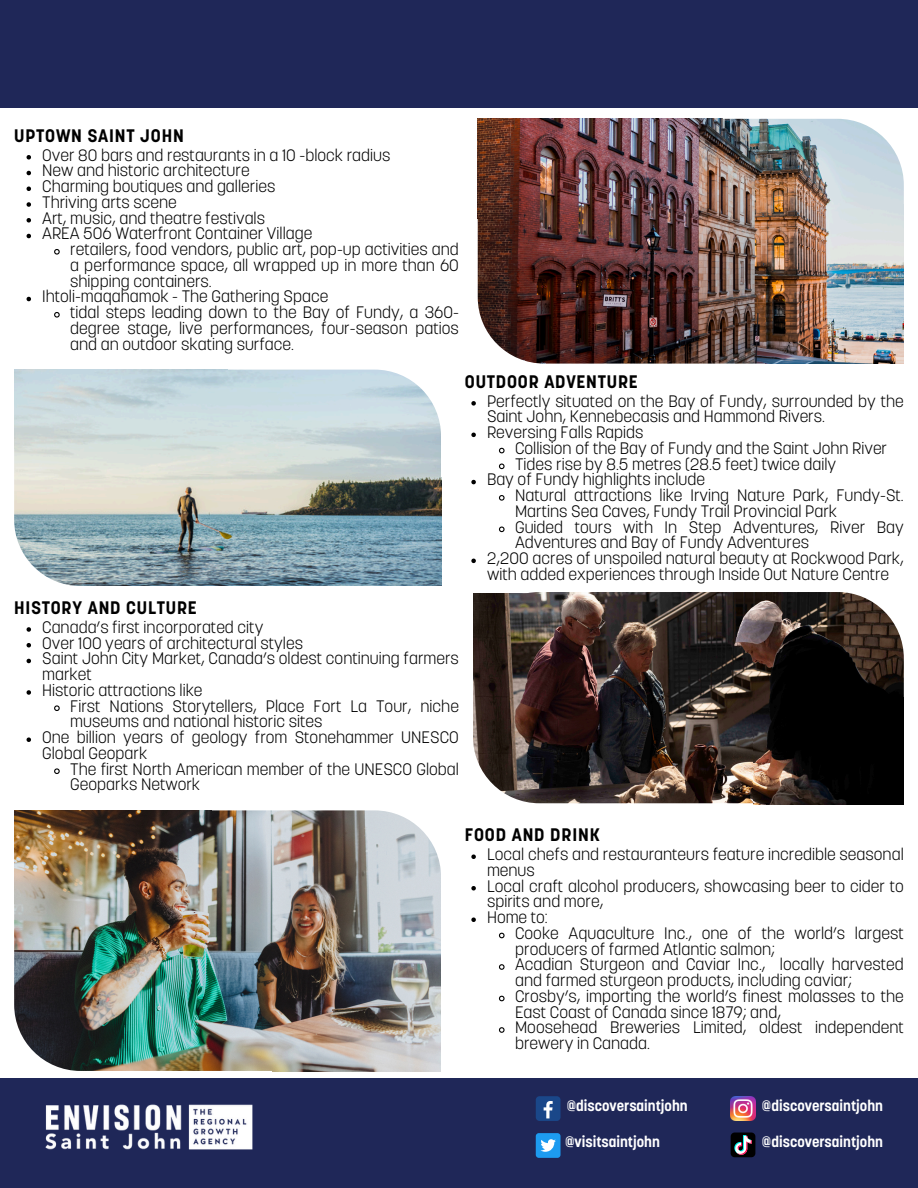
<style>
.page{position:relative;width:918px;height:1188px;background:#fff}
.page>*{position:absolute;margin:0;border:0;box-sizing:border-box;transform-origin:0 0}
.t1{font:700 18px "Korolev";letter-spacing:.045em;color:#000}
.t2{font:300 16.5px/15.8px "Korolev";color:#000}
.t3{font:700 15px "Korolev";color:#fff}
</style>
<div class="page">
<div style="left:0;top:1079px;width:918px;height:109px;background:#1f2758"></div>
<div style="left:0;top:0;width:918px;height:108px;background:#1f2758"></div>
<img style="left:45px;top:1104px;width:208px;height:46px">
<img style="left:731px;top:1096px;width:24px;height:25px">
<svg style="left:731px;top:1133px;width:24px;height:24px"></svg>
<div style="left:536px;top:1096px;width:25px;height:25px;background:#1a4789;border-radius:4px"></div>
<svg style="left:544px;top:1101px;width:9px;height:17px"></svg>
<div style="left:536px;top:1133px;width:25px;height:25px;background:#1d9bf0;border-radius:3px"></div>
<svg style="left:540px;top:1139px;width:16px;height:13px"></svg>
<svg style="left:471px;top:401px;width:5px;height:5px"></svg>
<svg style="left:471px;top:433px;width:5px;height:4px"></svg>
<svg style="left:498px;top:447px;width:7px;height:7px"></svg>
<svg style="left:498px;top:463px;width:7px;height:7px"></svg>
<svg style="left:471px;top:480px;width:5px;height:4px"></svg>
<svg style="left:499px;top:495px;width:6px;height:6px"></svg>
<svg style="left:498px;top:526px;width:7px;height:7px"></svg>
<svg style="left:471px;top:559px;width:5px;height:4px"></svg>
<img style="left:14px;top:370px;width:427px;height:216px">
<img style="left:14px;top:370px;width:214px;height:78px">
<img style="left:278px;top:478px;width:163px;height:108px">
<svg style="left:471px;top:855px;width:5px;height:4px"></svg>
<svg style="left:471px;top:886px;width:5px;height:5px"></svg>
<svg style="left:471px;top:918px;width:5px;height:4px"></svg>
<svg style="left:498px;top:932px;width:7px;height:7px"></svg>
<svg style="left:499px;top:964px;width:6px;height:6px"></svg>
<svg style="left:498px;top:995px;width:7px;height:7px"></svg>
<svg style="left:499px;top:1027px;width:6px;height:6px"></svg>
<img style="left:14px;top:810px;width:427px;height:261px;border-radius:66px">
<img style="left:272px;top:978px;width:169px;height:93px">
<img style="left:14px;top:810px;width:197px;height:94px">
<svg style="left:27px;top:627px;width:4px;height:5px"></svg>
<svg style="left:27px;top:643px;width:4px;height:4px"></svg>
<svg style="left:27px;top:659px;width:4px;height:4px"></svg>
<svg style="left:27px;top:690px;width:4px;height:5px"></svg>
<svg style="left:54px;top:705px;width:6px;height:6px"></svg>
<svg style="left:27px;top:737px;width:4px;height:5px"></svg>
<svg style="left:54px;top:768px;width:6px;height:6px"></svg>
<img style="left:473px;top:592px;width:431px;height:211px;border-radius:66px">
<img style="left:473px;top:593px;width:150px;height:89px">
<img style="left:753px;top:698px;width:151px;height:107px">
<svg style="left:27px;top:155px;width:4px;height:5px"></svg>
<svg style="left:27px;top:171px;width:4px;height:4px"></svg>
<svg style="left:27px;top:187px;width:4px;height:4px"></svg>
<svg style="left:27px;top:202px;width:4px;height:5px"></svg>
<svg style="left:27px;top:218px;width:4px;height:5px"></svg>
<svg style="left:27px;top:234px;width:4px;height:4px"></svg>
<svg style="left:54px;top:249px;width:6px;height:6px"></svg>
<svg style="left:27px;top:297px;width:4px;height:4px"></svg>
<svg style="left:54px;top:312px;width:6px;height:6px"></svg>
<img style="left:478px;top:119px;width:426px;height:245px;border-radius:66px">
<img style="left:478px;top:119px;width:245px;height:100px">
<img style="left:765px;top:204px;width:139px;height:160px">
<p class="t1" style="left:14px;top:128px;width:171px">UPTOWN SAINT JOHN</p>
<p class="t2" style="left:42px;top:149px;width:350px">Over 80 bars and restaurants in a 10 -block radius</p>
<p class="t2" style="left:42px;top:164px;width:209px">New and historic architecture</p>
<p class="t2" style="left:42px;top:180px;width:235px">Charming boutiques and galleries</p>
<p class="t2" style="left:42px;top:196px;width:136px">Thriving arts scene</p>
<h1 class="t2" style="left:42px;top:212px;width:224px">Art, music, and theatre festivals</h1>
<p class="t2" style="left:42px;top:227px;width:272px">AREA 506 Waterfront Container Village</p>
<p class="t2" style="left:70px;top:243px;width:390px;text-align:justify">retailers, food vendors, public art, pop-up activities and a performance space, all wrapped up in more than 60 shipping containers.</p>
<p class="t2" style="left:42px;top:290px;width:288px">Ihtoli-maqahamok - The Gathering Space</p>
<p class="t2" style="left:70px;top:306px;width:390px;text-align:justify">tidal steps leading down to the Bay of Fundy, a 360- degree stage, live performances, four-season patios and an outdoor skating surface.</p>
<p class="t1" style="left:465px;top:374px;width:174px">OUTDOOR ADVENTURE</p>
<p class="t2" style="left:487px;top:395px;width:418px">Perfectly situated on the Bay of Fundy, surrounded by the<br>Saint John, Kennebecasis and Hammond Rivers.</p>
<p class="t2" style="left:487px;top:426px;width:158px">Reversing Falls Rapids</p>
<p class="t2" style="left:515px;top:442px;width:374px">Collision of the Bay of Fundy and the Saint John River</p>
<p class="t2" style="left:515px;top:458px;width:323px">Tides rise by 8.5 metres (28.5 feet) twice daily</p>
<p class="t2" style="left:487px;top:473px;width:219px">Bay of Fundy highlights include</p>
<p class="t2" style="left:515px;top:489px;width:390px">Natural attractions like Irving Nature Park, Fundy-St.<br>Martins Sea Caves, Fundy Trail Provincial Park</p>
<p class="t2" style="left:515px;top:521px;width:390px">Guided tours with In Step Adventures, River Bay<br>Adventures and Bay of Fundy Adventures</p>
<p class="t2" style="left:487px;top:552px;width:418px">2,200 acres of unspoiled natural beauty at Rockwood Park, with added experiences through Inside Out Nature Centre</p>
<h1 class="t1" style="left:14px;top:601px;width:184px">HISTORY AND CULTURE</h1>
<p class="t2" style="left:42px;top:621px;width:223px">Canada’s first incorporated city</p>
<p class="t2" style="left:42px;top:637px;width:262px">Over 100 years of architectural styles</p>
<p class="t2" style="left:42px;top:652px;width:418px">Saint John City Market, Canada’s oldest continuing farmers market</p>
<p class="t2" style="left:42px;top:684px;width:162px">Historic attractions like</p>
<p class="t2" style="left:70px;top:700px;width:390px">First Nations Storytellers, Place Fort La Tour, niche museums and national historic sites</p>
<p class="t2" style="left:42px;top:731px;width:418px">One billion years of geology from Stonehammer UNESCO<br>Global Geopark</p>
<p class="t2" style="left:70px;top:763px;width:390px">The first North American member of the UNESCO Global<br>Geoparks Network</p>
<h1 class="t1" style="left:465px;top:828px;width:137px">FOOD AND DRINK</h1>
<p class="t2" style="left:487px;top:848px;width:418px">Local chefs and restauranteurs feature incredible seasonal menus</p>
<p class="t2" style="left:487px;top:880px;width:418px">Local craft alcohol producers, showcasing beer to cider to spirits and more,</p>
<p class="t2" style="left:487px;top:911px;width:62px">Home to:</p>
<p class="t2" style="left:515px;top:927px;width:390px">Cooke Aquaculture Inc., one of the world’s largest producers of farmed Atlantic salmon;</p>
<p class="t2" style="left:515px;top:958px;width:390px">Acadian Sturgeon and Caviar Inc., locally harvested and farmed sturgeon products, including caviar;</p>
<p class="t2" style="left:515px;top:990px;width:390px">Crosby’s, importing the world’s finest molasses to the<br>East Coast of Canada since 1879; and,</p>
<p class="t2" style="left:515px;top:1021px;width:390px">Moosehead Breweries Limited, oldest independent brewery in Canada.</p>
<p class="t3" style="left:567px;top:1100px;width:122px">@discoversaintjohn</p>
<p class="t3" style="left:565px;top:1136px;width:96px">@visitsaintjohn</p>
<p class="t3" style="left:762px;top:1099px;width:122px">@discoversaintjohn</p>
<p class="t3" style="left:762px;top:1136px;width:122px">@discoversaintjohn</p>
</div>
